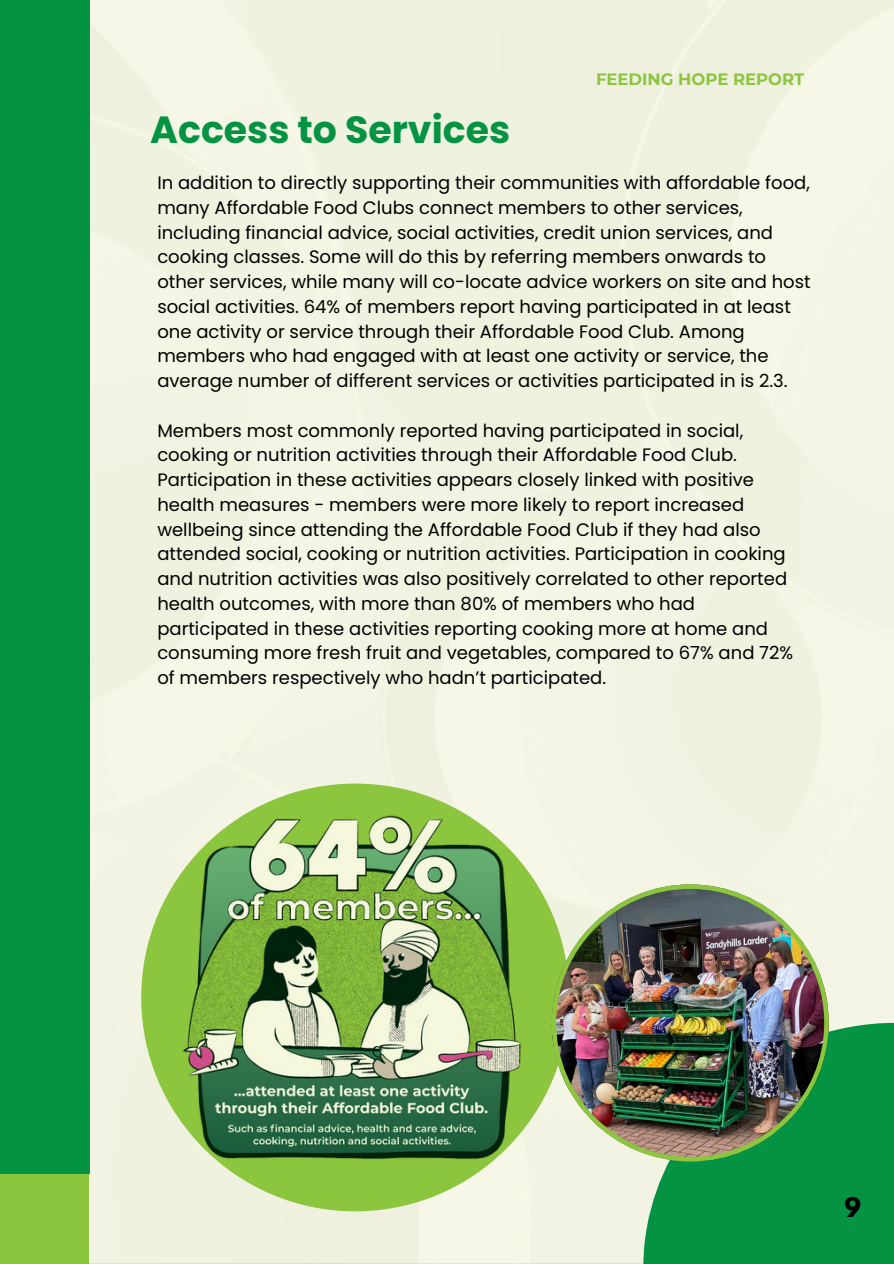
<style>
.page{position:relative;width:894px;height:1264px;background:#fff}
.page>*{position:absolute;margin:0;border:0;box-sizing:border-box;transform-origin:0 0}
.t1{font:700 37.8px "Poppins";color:#049343}
.t2{font:700 24px "League Spartan";color:#000}
.t3{font:18px/24.8px "Poppins";color:#000}
.t4{font:700 16.5px "Montserrat";color:#8cc53e}
</style>
<div class="page">
<div style="left:0;top:0;width:893px;height:1262px;background:#f2f3e2"></div>
<div style="left:643px;top:1022px;width:250px;height:241px;background:#049343"></div>
<div style="left:0;top:0;width:89px;height:1173px;background:#049343"></div>
<div style="left:0;top:1174px;width:89px;height:89px;background:#8cc53e"></div>
<svg style="left:141px;top:783px;width:428px;height:428px;background:#c7e09c"></svg>
<img style="left:176px;top:814px;width:352px;height:352px">
<img style="left:551px;top:884px;width:277px;height:277px">
<p class="t1" style="left:150px;top:103px;width:361px">Access to Services</p>
<p class="t4" style="left:596px;top:69px;width:210px">FEEDING HOPE REPORT</p>
<p class="t3" style="left:157px;top:170px;width:654px">In addition to directly supporting their communities with affordable food, many Affordable Food Clubs connect members to other services, including financial advice, social activities, credit union services, and cooking classes. Some will do this by referring members onwards to other services, while many will co-locate advice workers on site and host social activities. 64% of members report having participated in at least one activity or service through their Affordable Food Club. Among members who had engaged with at least one activity or service, the average number of different services or activities participated in is 2.3.</p>
<p class="t3" style="left:157px;top:418px;width:637px">Members most commonly reported having participated in social, cooking or nutrition activities through their Affordable Food Club.<br>Participation in these activities appears closely linked with positive health measures - members were more likely to report increased wellbeing since attending the Affordable Food Club if they had also attended social, cooking or nutrition activities. Participation in cooking and nutrition activities was also positively correlated to other reported health outcomes, with more than 80% of members who had participated in these activities reporting cooking more at home and consuming more fresh fruit and vegetables, compared to 67% and 72% of members respectively who hadn’t participated.</p>
<p class="t2" style="left:844px;top:1195px;width:18px">9</p>
</div>
